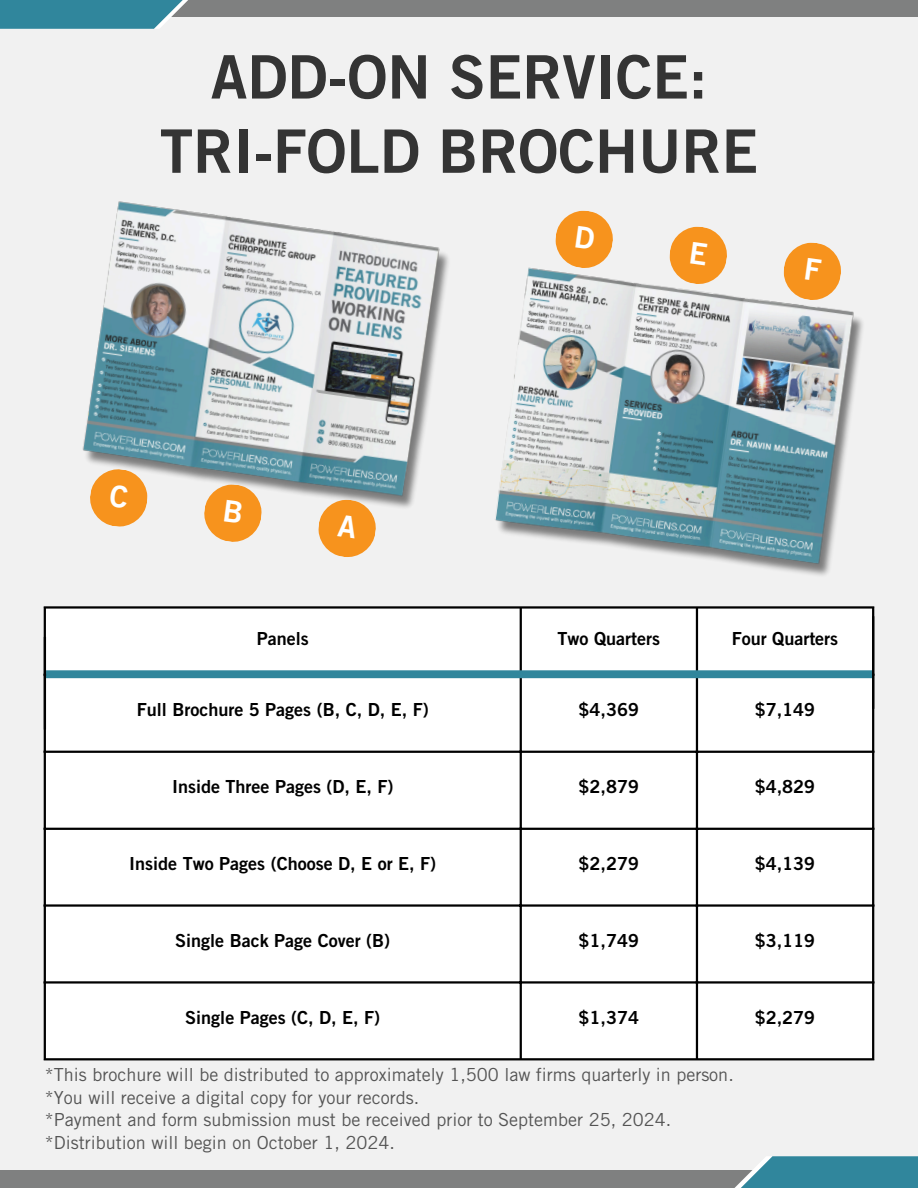
<style>
.page{position:relative;width:918px;height:1188px;background:#f1f1f1}
.page>*{position:absolute;margin:0;border:0;box-sizing:border-box;transform-origin:0 0}
.t1{font:60px/74.2px "Trade Gothic LT Std Bd 2";color:#343434;text-align:center}
.t2{font:18px/22.5px "Trade Gothic LT Std";color:#545454}
.t3{font:18px "Trade Gothic LT Std Bd 2";color:#000}
</style>
<div class="page">
<div style="left:151px;top:0;width:767px;height:17px;background:#7f8080"></div>
<svg style="left:0;top:0;width:188px;height:29px;background:#428fa2"></svg>
<div style="left:0;top:1170px;width:775px;height:18px;background:#7f8080"></div>
<svg style="left:734px;top:1156px;width:184px;height:32px;background:#4691a4"></svg>
<img style="left:520px;top:267px;width:355px;height:360px">
<img style="left:82px;top:201px;width:438px;height:334px">
<div style="left:46px;top:609px;width:826px;height:449px;background:#fff"></div>
<hr style="left:44px;top:609px;width:2px;height:449px;background:#000">
<hr style="left:520px;top:609px;width:2px;height:449px;background:#000">
<hr style="left:696px;top:609px;width:2px;height:449px;background:#000">
<hr style="left:872px;top:609px;width:2px;height:449px;background:#000">
<hr style="left:44px;top:606px;width:830px;height:3px;background:#000">
<hr style="left:44px;top:751px;width:830px;height:2px;background:#000">
<hr style="left:44px;top:828px;width:830px;height:2px;background:#000">
<hr style="left:44px;top:904px;width:830px;height:3px;background:#000">
<hr style="left:44px;top:981px;width:830px;height:3px;background:#000">
<hr style="left:44px;top:1058px;width:830px;height:2px;background:#000">
<div style="left:46px;top:670px;width:826px;height:8px;background:#30869c"></div>
<svg style="left:317px;top:498px;width:61px;height:59px"></svg>
<svg style="left:202px;top:483px;width:61px;height:59px"></svg>
<svg style="left:88px;top:467px;width:61px;height:61px"></svg>
<svg style="left:782px;top:242px;width:61px;height:60px"></svg>
<svg style="left:668px;top:226px;width:61px;height:60px"></svg>
<svg style="left:554px;top:210px;width:61px;height:60px"></svg>
<h1 class="t1" style="left:160px;top:48px;width:600px">ADD-ON SERVICE:<br>TRI-FOLD BROCHURE</h1>
<p class="t3" style="left:257px;top:632px;width:54px">Panels</p>
<p class="t3" style="left:558px;top:632px;width:104px">Two Quarters</p>
<p class="t3" style="left:732px;top:632px;width:108px">Four Quarters</p>
<p class="t3" style="left:137px;top:703px;width:293px">Full Brochure 5 Pages (B, C, D, E, F)</p>
<p class="t3" style="left:579px;top:703px;width:62px">$4,369</p>
<p class="t3" style="left:755px;top:703px;width:62px">$7,149</p>
<p class="t3" style="left:172px;top:780px;width:223px">Inside Three Pages (D, E, F)</p>
<p class="t3" style="left:579px;top:780px;width:62px">$2,879</p>
<p class="t3" style="left:755px;top:780px;width:62px">$4,829</p>
<p class="t3" style="left:129px;top:857px;width:308px">Inside Two Pages (Choose D, E or E, F)</p>
<p class="t3" style="left:579px;top:857px;width:62px">$2,279</p>
<p class="t3" style="left:755px;top:857px;width:62px">$4,139</p>
<p class="t3" style="left:175px;top:934px;width:216px">Single Back Page Cover (B)</p>
<p class="t3" style="left:579px;top:934px;width:62px">$1,749</p>
<p class="t3" style="left:755px;top:934px;width:62px">$3,119</p>
<p class="t3" style="left:185px;top:1011px;width:196px">Single Pages (C, D, E, F)</p>
<p class="t3" style="left:579px;top:1011px;width:62px">$1,374</p>
<p class="t3" style="left:755px;top:1011px;width:62px">$2,279</p>
<p class="t2" style="left:45px;top:1066px;width:690px">*This brochure will be distributed to approximately 1,500 law firms quarterly in person. *You will receive a digital copy for your records.<br>*Payment and form submission must be received prior to September 25, 2024. *Distribution will begin on October 1, 2024.</p>
</div>
